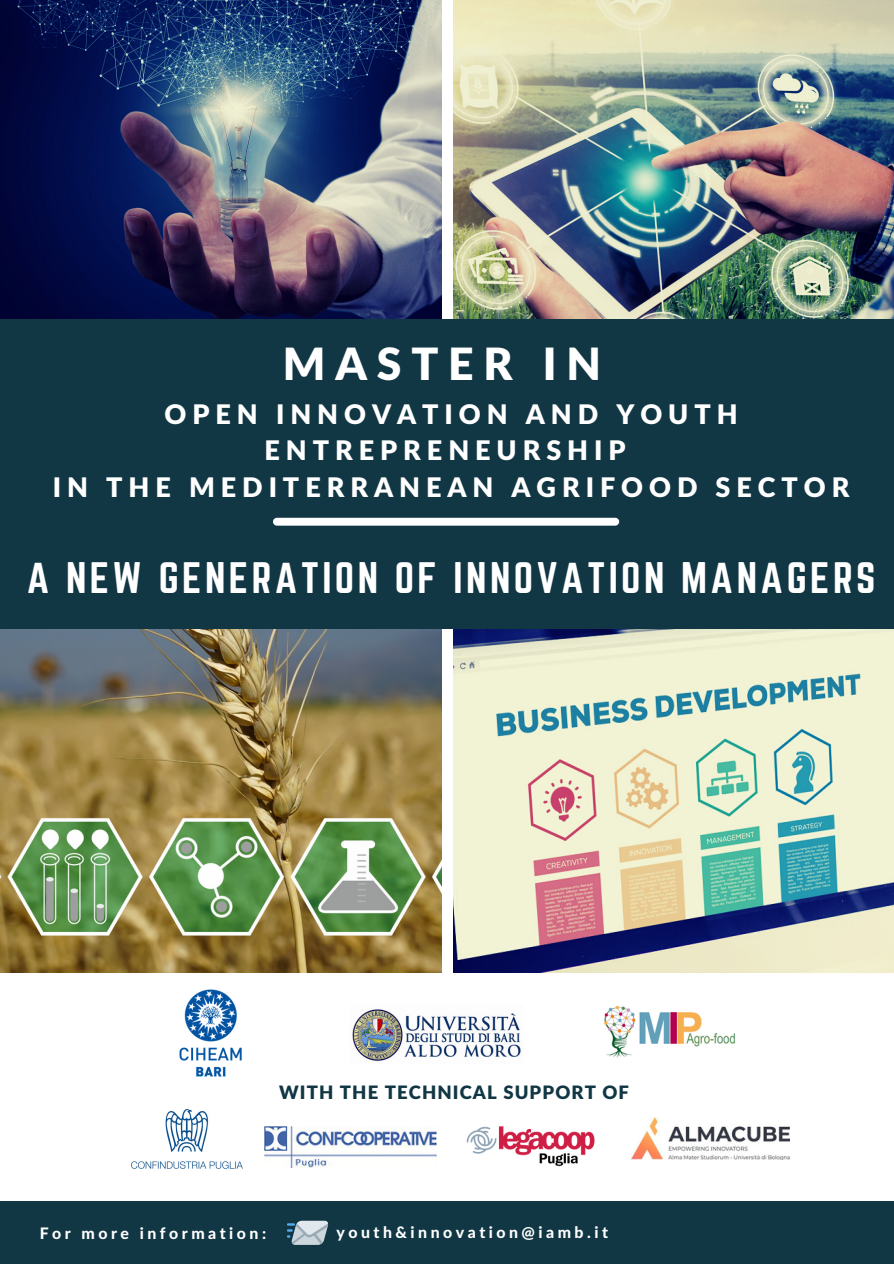
<style>
.page{position:relative;width:894px;height:1264px;background:#fff}
.page>*{position:absolute;margin:0;border:0;box-sizing:border-box;transform-origin:0 0}
.t1{font:900 44.55px "Lato Latin";letter-spacing:.22em;color:#fff}
.t2{font:38.7px "Norwester";letter-spacing:.09em;color:#fff}
.t3{font:900 27px/36.6px "Lato Latin";letter-spacing:.22em;color:#fff;text-align:center}
.t4{font:900 18.45px "Lato Latin";letter-spacing:.06em;color:#113644}
.t5{font:800 15.9px "Lato Latin";letter-spacing:.22em;color:#fff}
</style>
<div class="page">
<img style="left:0;top:0;width:441px;height:320px">
<img style="left:453px;top:0;width:440px;height:320px">
<img style="left:0;top:629px;width:441px;height:343px">
<img style="left:453px;top:629px;width:440px;height:343px">
<div style="left:0;top:320px;width:893px;height:309px;background:#113644"></div>
<div style="left:273px;top:518px;width:346px;height:7px;background:#fff;border-radius:4px"></div>
<img style="left:179px;top:989px;width:63px;height:88px">
<img style="left:352px;top:1009px;width:169px;height:53px">
<img style="left:604px;top:1005px;width:131px;height:53px">
<img style="left:132px;top:1109px;width:110px;height:58px">
<img style="left:264px;top:1126px;width:172px;height:41px">
<img style="left:466px;top:1126px;width:129px;height:41px">
<img style="left:631px;top:1117px;width:158px;height:42px">
<div style="left:0;top:1200px;width:893px;height:63px;background:#113644"></div>
<svg style="left:287px;top:1220px;width:41px;height:24px"></svg>
<h1 class="t1" style="left:283px;top:344px;width:319px">MASTER IN</h1>
<p class="t3" style="left:53px;top:397px;width:797px">OPEN INNOVATION AND YOUTH<br>ENTREPRENEURSHIP<br>IN THE MEDITERRANEAN AGRIFOOD SECTOR</p>
<h2 class="t2" style="left:27px;top:558px;width:850px">A NEW GENERATION OF INNOVATION MANAGERS</h2>
<p class="t4" style="left:279px;top:1084px;width:351px">WITH THE TECHNICAL SUPPORT OF</p>
<p class="t5" style="left:40px;top:1226px;width:228px">For more information:</p>
<p class="t5" style="left:336px;top:1225px;width:273px">youth&amp;innovation@iamb.it</p>
</div>
